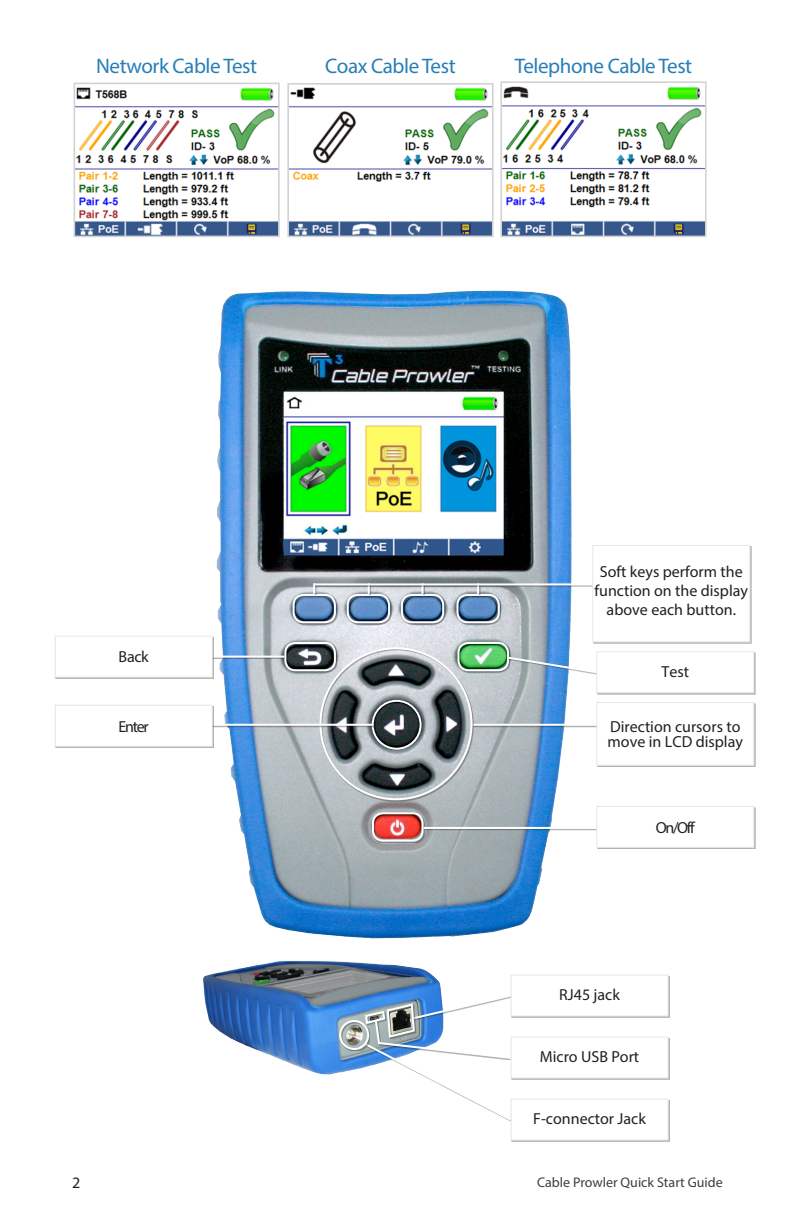
<style>
.page{position:relative;width:792px;height:1224px;background:#fff}
.page>*{position:absolute;margin:0;border:0;box-sizing:border-box;transform-origin:0 0}
.t1{font:21.2px "Myriad Pro";letter-spacing:-.02em;color:#277eb7}
.t2{font:16px/19.2px "Myriad Pro";color:#231f20}
.t3{font:14px "Myriad Pro";color:#3e3e3f}
</style>
<div class="page">
<img style="left:77px;top:87px;width:200px;height:147px">
<div style="left:74px;top:83px;width:206px;height:154px;border:2px solid #d1d2d4"></div>
<img style="left:290px;top:87px;width:201px;height:147px">
<div style="left:287px;top:83px;width:207px;height:154px;border:2px solid #d1d2d4"></div>
<img style="left:503px;top:86px;width:201px;height:148px">
<div style="left:500px;top:81px;width:207px;height:156px;border:2px solid #d1d2d4"></div>
<img style="left:214px;top:290px;width:382px;height:646px">
<img style="left:203px;top:928px;width:260px;height:147px">
<div style="left:294px;top:595px;width:43px;height:30px;background:#231f20;opacity:.34"></div>
<div style="left:293px;top:594px;width:43px;height:29px;border:2px solid #fff;border-radius:10px"></div>
<div style="left:348px;top:595px;width:43px;height:30px;background:#231f20;opacity:.34"></div>
<div style="left:347px;top:594px;width:43px;height:29px;border:2px solid #fff;border-radius:10px"></div>
<div style="left:402px;top:595px;width:44px;height:30px;background:#231f20;opacity:.34"></div>
<div style="left:401px;top:594px;width:43px;height:29px;border:2px solid #fff;border-radius:10px"></div>
<div style="left:458px;top:595px;width:43px;height:30px;background:#231f20;opacity:.34"></div>
<div style="left:456px;top:594px;width:44px;height:29px;border:2px solid #fff;border-radius:10px"></div>
<div style="left:373px;top:813px;width:52px;height:30px;background:#231f20;opacity:.34"></div>
<div style="left:372px;top:812px;width:52px;height:30px;border:2px solid #fff;border-radius:10px"></div>
<div style="left:459px;top:643px;width:51px;height:30px;background:#231f20;opacity:.34"></div>
<div style="left:457px;top:642px;width:52px;height:29px;border:2px solid #fff;border-radius:10px"></div>
<svg style="left:313px;top:585px;width:4px;height:10px"></svg>
<svg style="left:368px;top:587px;width:3px;height:8px"></svg>
<svg style="left:422px;top:587px;width:3px;height:8px"></svg>
<svg style="left:477px;top:587px;width:3px;height:8px"></svg>
<hr style="left:315px;top:585px;width:306px;height:2px;background:#231f20;opacity:.34">
<hr style="left:313px;top:583px;width:307px;height:2px;background:#fff">
<hr style="left:474px;top:725px;width:174px;height:2px;background:#231f20;opacity:.34">
<hr style="left:472px;top:724px;width:175px;height:2px;background:#fff">
<hr style="left:425px;top:828px;width:173px;height:2px;background:#231f20;opacity:.34">
<hr style="left:424px;top:827px;width:172px;height:2px;background:#fff">
<svg style="left:505px;top:655px;width:91px;height:20px"></svg>
<div style="left:594px;top:546px;width:158px;height:98px;background:#c8c8c9"></div>
<div style="left:592px;top:545px;width:158px;height:97px;background:#fff;border:1px solid #e6e7e9"></div>
<div style="left:598px;top:703px;width:158px;height:64px;background:#c5c4c5"></div>
<div style="left:596px;top:702px;width:158px;height:64px;background:#fff;border:1px solid #e6e7e9"></div>
<div style="left:598px;top:652px;width:158px;height:43px;background:#bebdbe"></div>
<div style="left:596px;top:651px;width:158px;height:42px;background:#fff;border:1px solid #e6e7e9"></div>
<div style="left:598px;top:807px;width:158px;height:42px;background:#c5c4c5"></div>
<div style="left:596px;top:806px;width:158px;height:42px;background:#fff;border:1px solid #e6e7e9"></div>
<div style="left:321px;top:648px;width:153px;height:154px;background:#231f20;opacity:.34"></div>
<div style="left:372px;top:700px;width:50px;height:50px;border:2px solid #fff;border-radius:50%"></div>
<div style="left:340px;top:1021px;width:30px;height:30px;background:#231f20;opacity:.34"></div>
<div style="left:339px;top:1020px;width:30px;height:30px;border:2px solid #fff;border-radius:50%"></div>
<hr style="left:202px;top:725px;width:173px;height:2px;background:#231f20;opacity:.34">
<hr style="left:201px;top:724px;width:173px;height:2px;background:#fff">
<hr style="left:211px;top:657px;width:75px;height:2px;background:#231f20;opacity:.34">
<hr style="left:210px;top:656px;width:74px;height:2px;background:#fff">
<div style="left:56px;top:706px;width:158px;height:42px;background:#b4b3b3"></div>
<div style="left:55px;top:705px;width:158px;height:42px;background:#fff;border:1px solid #e6e7e9"></div>
<div style="left:56px;top:637px;width:158px;height:42px;background:#b4b3b3"></div>
<div style="left:55px;top:636px;width:158px;height:42px;background:#fff;border:1px solid #e6e7e9"></div>
<svg style="left:362px;top:993px;width:150px;height:129px"></svg>
<div style="left:512px;top:1038px;width:158px;height:42px;background:#bfbdbe"></div>
<div style="left:511px;top:1037px;width:158px;height:42px;background:#fff;border:1px solid #e6e7e9"></div>
<div style="left:512px;top:976px;width:158px;height:42px;background:#bfbdbe"></div>
<div style="left:511px;top:975px;width:158px;height:42px;background:#fff;border:1px solid #e6e7e9"></div>
<div style="left:512px;top:1100px;width:158px;height:42px;background:#bfbdbe"></div>
<div style="left:511px;top:1099px;width:158px;height:42px;background:#fff;border:1px solid #e6e7e9"></div>
<div style="left:286px;top:643px;width:51px;height:30px;background:#231f20;opacity:.34"></div>
<div style="left:284px;top:642px;width:52px;height:29px;border:2px solid #fff;border-radius:10px"></div>
<p class="t1" style="left:96px;top:53px;width:163px">Network Cable Test</p>
<p class="t1" style="left:325px;top:53px;width:132px">Coax Cable Test</p>
<p class="t1" style="left:515px;top:53px;width:179px">Telephone Cable Test</p>
<p class="t2" style="left:119px;top:647px;width:32px">Back</p>
<p class="t2" style="left:119px;top:716px;width:32px">Enter</p>
<p class="t2" style="left:595px;top:561px;width:155px;text-align:center">Soft keys perform the function on the display above each button.</p>
<p class="t2" style="left:662px;top:661px;width:29px">Test</p>
<p class="t2" style="left:608px;top:718px;width:137px;line-height:15.2px">Direction cursors to move in LCD display</p>
<p class="t2" style="left:656px;top:817px;width:41px">On/Off</p>
<p class="t2" style="left:559px;top:984px;width:62px">RJ45 jack</p>
<p class="t2" style="left:540px;top:1046px;width:101px">Micro USB Port</p>
<p class="t2" style="left:533px;top:1108px;width:114px">F-connector Jack</p>
<p class="t2" style="left:72px;top:1173px;width:10px">2</p>
<p class="t3" style="left:537px;top:1173px;width:187px">Cable Prowler Quick Start Guide</p>
</div>
